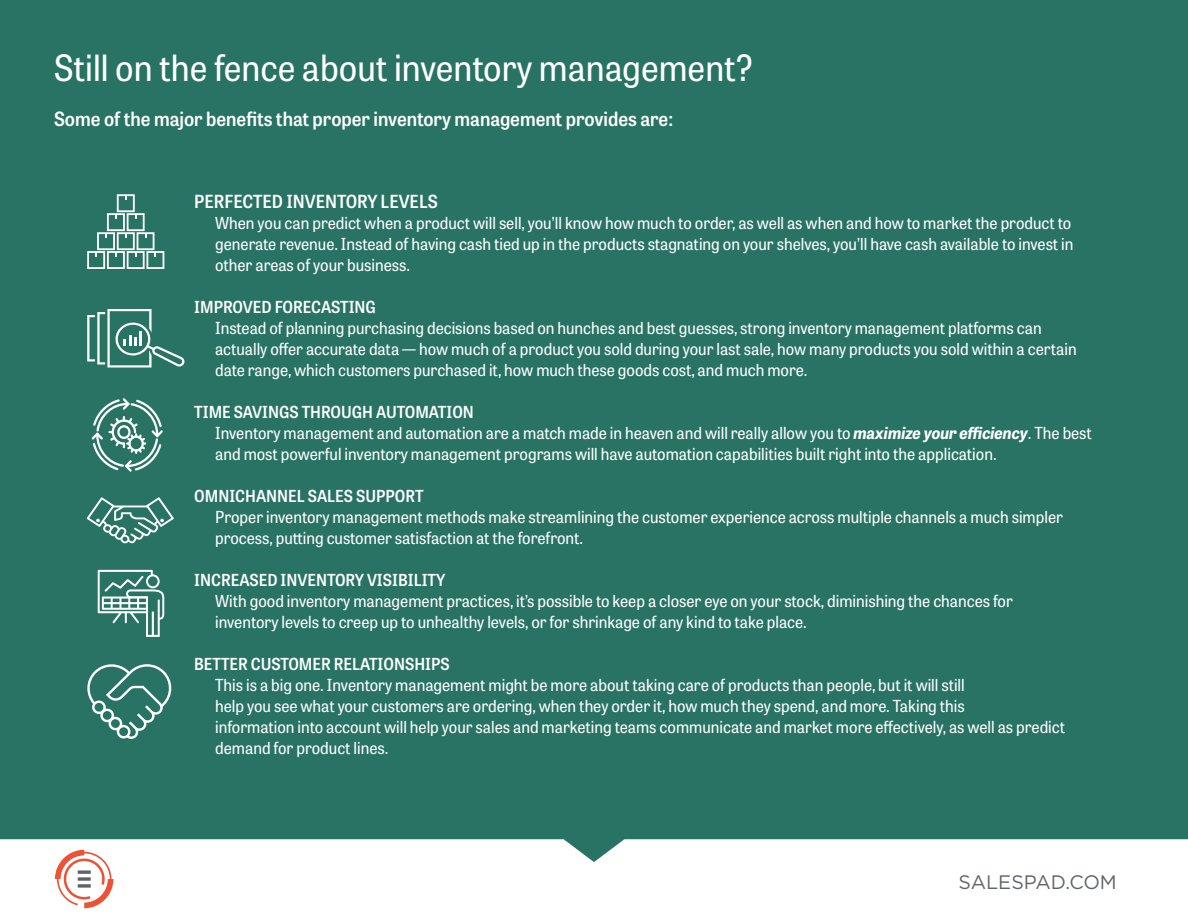
<style>
.page{position:relative;width:1188px;height:918px;background:#297365}
.page>*{position:absolute;margin:0;border:0;box-sizing:border-box;transform-origin:0 0}
.t1{font:36px "Tablet Gothic Narrow";color:#fff}
.t2{font:19.5px "Tablet Gothic Narrow Sb";color:#fff}
.t3{font:19.5px "Gotham";color:#5f656a}
.t4{font:18px "Tablet Gothic Narrow Sb";color:#fff}
.t5{font:16.5px/21px "Tablet Gothic Narrow";color:#fff}
.t6{font:16.5px "Tablet Gothic Narrow Sb";color:#fff}
.s1{font-weight:700;font-style:italic}
</style>
<div class="page">
<div style="left:0;top:839px;width:1188px;height:79px;background:#fff"></div>
<svg style="left:55px;top:850px;width:58px;height:58px;background:#f4ccc6"></svg>
<svg style="left:87px;top:194px;width:77px;height:75px"></svg>
<svg style="left:87px;top:309px;width:98px;height:59px"></svg>
<svg style="left:92px;top:398px;width:71px;height:74px"></svg>
<svg style="left:87px;top:664px;width:85px;height:75px"></svg>
<svg style="left:98px;top:570px;width:66px;height:67px"></svg>
<svg style="left:87px;top:497px;width:87px;height:46px"></svg>
<p class="t1" style="left:54px;top:44px;width:701px">Still on the fence about inventory management?</p>
<p class="t2" style="left:54px;top:105px;width:621px">Some of the major benefits that proper inventory management provides are:</p>
<p class="t4" style="left:194px;top:189px;width:245px">PERFECTED INVENTORY LEVELS</p>
<p class="t5" style="left:215px;top:212px;width:860px">When you can predict when a product will sell, you’ll know how much to order, as well as when and how to market the product to generate revenue. Instead of having cash tied up in the products stagnating on your shelves, you’ll have cash available to invest in other areas of your business.</p>
<p class="t6" style="left:194px;top:295px;width:183px">IMPROVED FORECASTING</p>
<p class="t5" style="left:215px;top:317px;width:863px">Instead of planning purchasing decisions based on hunches and best guesses, strong inventory management platforms can actually offer accurate data — how much of a product you sold during your last sale, how many products you sold within a certain date range, which customers purchased it, how much these goods cost, and much more.</p>
<p class="t6" style="left:194px;top:400px;width:281px">TIME SAVINGS THROUGH AUTOMATION</p>
<p class="t5" style="left:215px;top:422px;width:878px">Inventory management and automation are a match made in heaven and will really allow you to <span class="s1">maximize your efficiency</span>. The best and most powerful inventory management programs will have automation capabilities built right into the application.</p>
<p class="t6" style="left:194px;top:484px;width:231px">OMNICHANNEL SALES SUPPORT</p>
<p class="t5" style="left:215px;top:506px;width:849px">Proper inventory management methods make streamlining the customer experience across multiple channels a much simpler process, putting customer satisfaction at the forefront.</p>
<p class="t6" style="left:194px;top:568px;width:253px">INCREASED INVENTORY VISIBILITY</p>
<p class="t5" style="left:215px;top:590px;width:799px">With good inventory management practices, it’s possible to keep a closer eye on your stock, diminishing the chances for inventory levels to creep up to unhealthy levels, or for shrinkage of any kind to take place.</p>
<p class="t6" style="left:194px;top:652px;width:257px">BETTER CUSTOMER RELATIONSHIPS</p>
<p class="t5" style="left:215px;top:674px;width:852px">This is a big one. Inventory management might be more about taking care of products than people, but it will still<br>help you see what your customers are ordering, when they order it, how much they spend, and more. Taking this<br>information into account will help your sales and marketing teams communicate and market more effectively, as well as predict demand for product lines.</p>
<p class="t3" style="left:959px;top:870px;width:160px">SALESPAD.COM</p>
</div>
